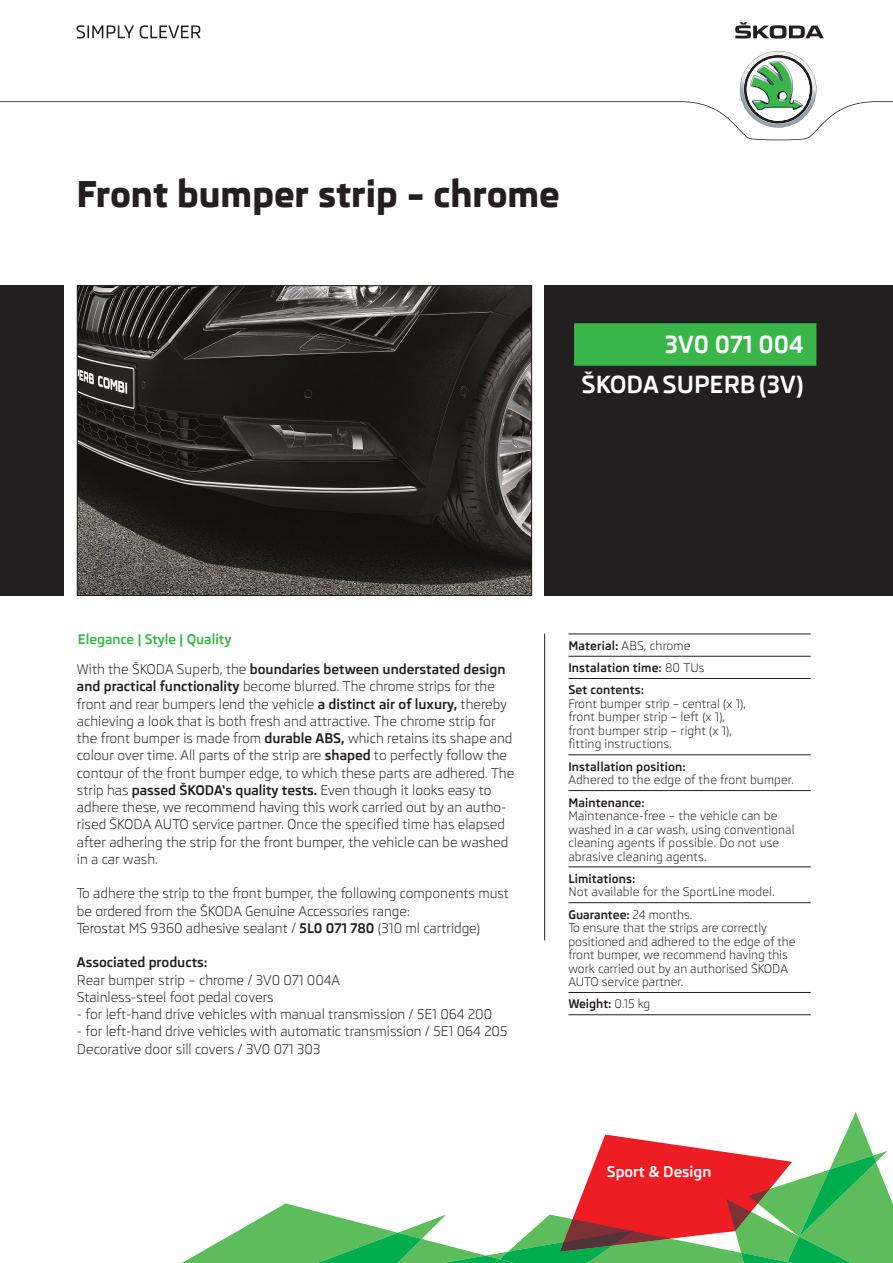
<style>
.page{position:relative;width:893px;height:1263px;background:#fff}
.page>*{position:absolute;margin:0;border:0;box-sizing:border-box;transform-origin:0 0}
.Název_produktu{font:800 36px "Skoda Pro";color:#231f20}
.Typ_vozu{font:700 24px "Skoda Pro";color:#fff}
.Čislo_dílu_produkt_l{font:700 24px "Skoda Pro";color:#fff}
.Text_v_černém_poli{font:700 15px "Skoda Pro";color:#fff}
.t1{font:13.5px/17.2px "Skoda Pro";color:#231f20}
.Text_popis_vlevo{font:700 13.5px "Skoda Pro";color:#3ab54a}
.Název_produktu-2{font:12px/13.5px "Skoda Pro";letter-spacing:.01em;color:#231f20}
.Text_popis_vpravo{font:12px/13.5px "Skoda Pro";color:#231f20}
.Název_produktu-3{font:700 12px "Skoda Pro";letter-spacing:.01em;color:#231f20}
.Text_popis_vpravo-2{font:700 12px "Skoda Pro";color:#231f20}
.s1{font-weight:700}
.s2{font-weight:400}
</style>
<div class="page">
<div style="left:0;top:285px;width:64px;height:310px;background:#231f20"></div>
<div style="left:544px;top:285px;width:349px;height:310px;background:#231f20"></div>
<hr style="left:544px;top:634px;width:1px;height:306px;background:#231f20">
<img style="left:79px;top:287px;width:451px;height:307px">
<div style="left:77px;top:285px;width:455px;height:311px;border:1px solid #231f20"></div>
<div style="left:574px;top:323px;width:242px;height:43px;background:#3ab54a"></div>
<hr style="left:568px;top:634px;width:243px;height:1px;background:#231f20">
<hr style="left:568px;top:656px;width:243px;height:1px;background:#231f20">
<hr style="left:568px;top:678px;width:243px;height:1px;background:#231f20">
<hr style="left:568px;top:754px;width:243px;height:1px;background:#231f20">
<hr style="left:568px;top:790px;width:243px;height:1px;background:#231f20">
<hr style="left:568px;top:866px;width:243px;height:1px;background:#231f20">
<hr style="left:568px;top:902px;width:243px;height:1px;background:#231f20">
<hr style="left:568px;top:992px;width:243px;height:1px;background:#231f20">
<hr style="left:568px;top:1014px;width:243px;height:1px;background:#231f20">
<svg style="left:182px;top:1112px;width:711px;height:151px"></svg>
<svg style="left:77px;top:25px;width:57px;height:13px"></svg>
<svg style="left:140px;top:25px;width:61px;height:13px"></svg>
<svg style="left:0;top:51px;width:893px;height:89px"></svg>
<svg style="left:735px;top:22px;width:89px;height:17px"></svg>
<img style="left:754px;top:91px;width:48px;height:18px">
<p class="Název_produktu" style="left:77px;top:173px;width:485px">Front bumper strip – chrome</p>
<p class="Čislo_dílu_produkt_l" style="left:665px;top:330px;width:140px">3V0 071 004</p>
<p class="Typ_vozu" style="left:582px;top:371px;width:224px">ŠKODASUPERB(3V)</p>
<p class="Text_popis_vlevo" style="left:78px;top:632px;width:155px">Elegance | Style | Quality</p>
<p class="t1" style="left:77px;top:661px;width:439px">With the ŠKODA Superb, the <span class="s1">boundaries between understated design and practical functionality</span> become blurred. The chrome strips for the front and rear bumpers lend the vehicle <span class="s1">a distinct air of luxury,</span> thereby achieving a look that is both fresh and attractive. The chrome strip for the front bumper is made from <span class="s1">durable ABS,</span> which retains its shape and colour over time. All parts of the strip are <span class="s1">shaped</span> to perfectly follow the contour of the front bumper edge, to which these parts are adhered. The strip has <span class="s1">passed ŠKODA‘s quality tests.</span> Even though it looks easy to adhere these, we recommend having this work carried out by an autho&shy;rised ŠKODA AUTO service partner. Once the specified time has elapsed after adhering the strip for the front bumper, the vehicle can be washed in a car wash.</p>
<p class="t1" style="left:77px;top:885px;width:434px">To adhere the strip to the front bumper, the following components must be ordered from the ŠKODA Genuine Accessories range:<br>Terostat MS 9360 adhesive sealant / <span class="s1">5L0 071 780</span> (310 ml cartridge)</p>
<p class="t1" style="left:77px;top:954px;width:265px"><span class="s1">Associated products:<br></span>Rear bumper strip – chrome / 3V0 071 004A<br>Stainless-steel foot pedal covers</p>
<p class="t1" style="left:77px;top:1006px;width:417px">- for left-hand drive vehicles with manual transmission / 5E1 064 200</p>
<p class="t1" style="left:77px;top:1023px;width:432px">- for left-hand drive vehicles with automatic transmission / 5E1 064 205<br>Decorative door sill covers / 3V0 071 303</p>
<p class="Text_popis_vpravo" style="left:568px;top:639px;width:124px"><span class="s1">Material:</span> ABS, chrome</p>
<p class="Název_produktu-3" style="left:568px;top:661px;width:138px">Instalation time: <span class="s2">80 TUs</span></p>
<p class="Název_produktu-2" style="left:568px;top:683px;width:179px"><span class="s1">Set contents:<br></span>Front bumper strip – central (x 1), front bumper strip – left (x 1), front bumper strip – right (x 1), fitting instructions.</p>
<p class="Název_produktu-2" style="left:568px;top:760px;width:227px"><span class="s1">Installation position:<br></span>Adhered to the edge of the front bumper.</p>
<p class="Název_produktu-2" style="left:568px;top:795px;width:228px"><span class="s1">Maintenance:<br></span>Maintenance-free – the vehicle can be washed in a car wash, using conventional cleaning agents if possible. Do not use abrasive cleaning agents.</p>
<p class="Text_popis_vpravo" style="left:568px;top:872px;width:208px"><span class="s1">Limitations:<br></span>Not available for the SportLine model.</p>
<p class="Text_popis_vpravo" style="left:568px;top:908px;width:229px"><span class="s1">Guarantee:</span> 24 months.<br>To ensure that the strips are correctly positioned and adhered to the edge of the front bumper, we recommend having this work carried out by an authorised ŠKODA AUTO service partner.</p>
<p class="Text_popis_vpravo-2" style="left:568px;top:997px;width:83px">Weight: <span class="s2">0.15 kg</span></p>
<p class="Text_v_černém_poli" style="left:607px;top:1163px;width:106px">Sport &amp; Design</p>
</div>
